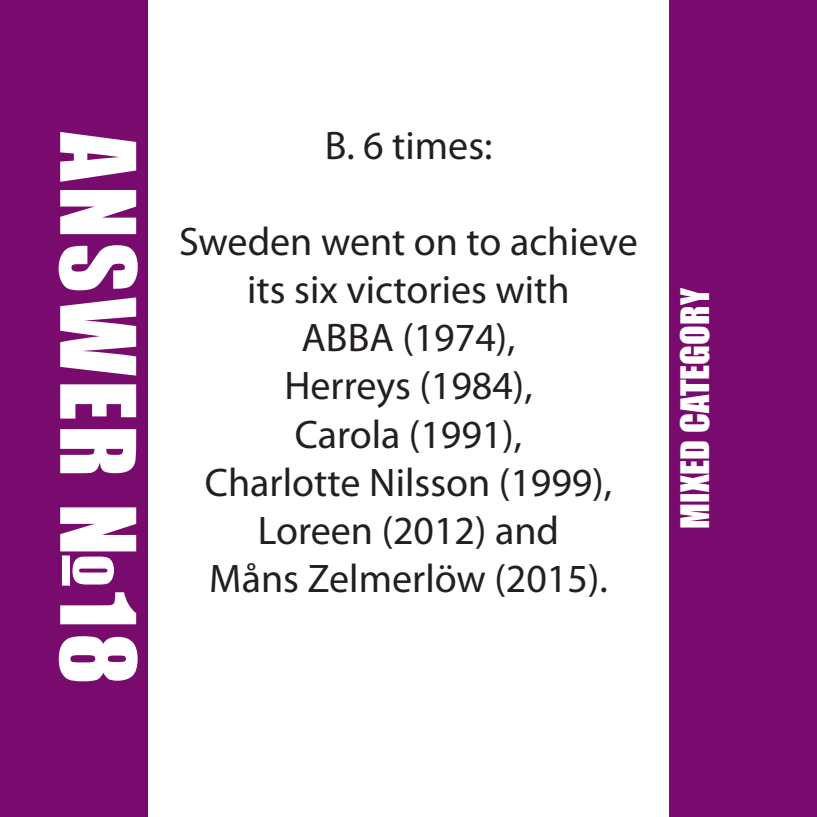
<style>
.page{position:relative;width:817px;height:817px;background:#fff}
.page>*{position:absolute;margin:0;border:0;box-sizing:border-box;transform-origin:0 0}
.t1{font:96px "Impact";letter-spacing:.05em;color:#fff}
.t2{font:40px/48px "Myriad Pro";color:#231f20;text-align:center}
.t3{font:36px "Impact";letter-spacing:.005em;color:#fff}
</style>
<div class="page">
<div style="left:669px;top:0;width:147px;height:816px;background:#790b6e"></div>
<div style="left:0;top:0;width:147px;height:816px;background:#790b6e"></div>
<h1 class="t1" style="left:172px;top:132px;width:553px;rotate:90deg">ANSWER №18</h1>
<p class="t2" style="left:325px;top:121px;width:169px">B. 6 times:</p>
<p class="t2" style="left:179px;top:217px;width:460px">Sweden went on to achieve its six victories with<br>ABBA (1974),<br>Herreys (1984),<br>Carola (1991),<br>Charlotte Nilsson (1999),<br>Loreen (2012) and<br>Måns Zelmerlöw (2015).</p>
<p class="t3" style="left:667px;top:529px;width:243px;rotate:-90deg">MIXED CATEGORY</p>
</div>
